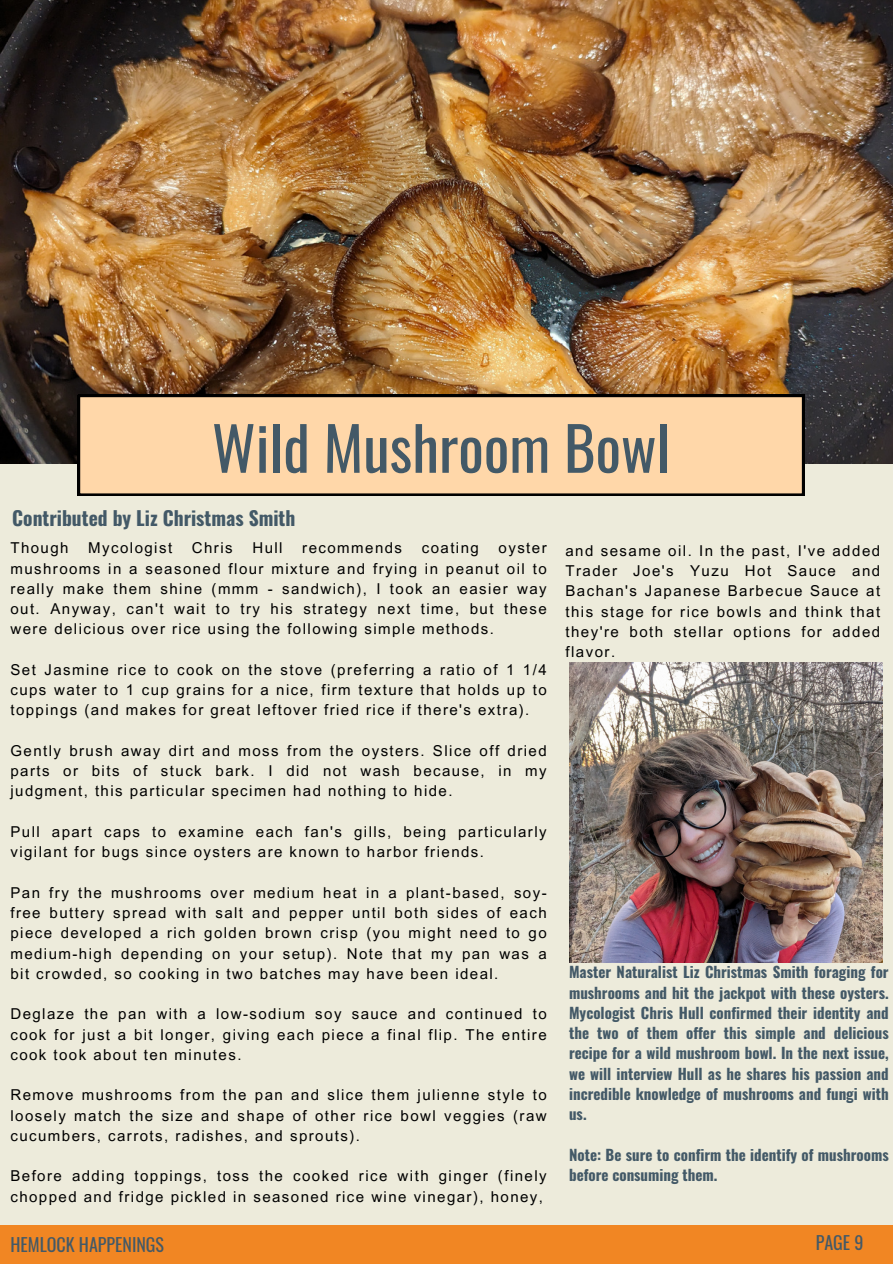
<style>
.page{position:relative;width:893px;height:1264px;background:#fff}
.page>*{position:absolute;margin:0;border:0;box-sizing:border-box;transform-origin:0 0}
.t1{font:60.15px "Oswald";color:#435967}
.t2{font:700 19.5px "Oswald";color:#435967}
.t3{font:18px "Oswald";color:#435967}
.t4{font:15px/20.2px "Arial MT Pro";letter-spacing:.095em;color:#000;text-align:justify}
.t5{font:700 15px/20.2px "Oswald";color:#435967;text-align:justify}
</style>
<div class="page">
<div style="left:0;top:0;width:892px;height:1263px;background:#edebdb"></div>
<div style="left:0;top:1224px;width:892px;height:39px;background:#f18623"></div>
<img style="left:0;top:0;width:892px;height:464px">
<div style="left:78px;top:395px;width:726px;height:100px;background:#ffd7a9"></div>
<img style="left:569px;top:662px;width:312px;height:300px">
<h1 class="t1" style="left:212px;top:401px;width:460px">Wild Mushroom Bowl</h1>
<h2 class="t2" style="left:12px;top:503px;width:284px">Contributed by Liz Christmas Smith</h2>
<p class="t4" style="left:10px;top:540px;width:60px">Though</p>
<p class="t4" style="left:88px;top:540px;width:85px">Mycologist</p>
<p class="t4" style="left:192px;top:540px;width:42px">Chris</p>
<p class="t4" style="left:252px;top:540px;width:32px">Hull</p>
<p class="t4" style="left:302px;top:540px;width:101px">recommends</p>
<p class="t4" style="left:422px;top:540px;width:59px">coating</p>
<p class="t4" style="left:10px;top:540px;width:537px;text-indent:488px">oyster mushrooms in a seasoned flour mixture and frying in peanut oil to really make them shine (mmm - sandwich), I took an easier way out. Anyway, can't wait to try his strategy next time, but these were delicious over rice using the following simple methods.</p>
<p class="t4" style="left:10px;top:661px;width:537px">Set Jasmine rice to cook on the stove (preferring a ratio of 1 1/4 cups water to 1 cup grains for a nice, firm texture that holds up to toppings (and makes for great leftover fried rice if there's extra).</p>
<p class="t4" style="left:10px;top:742px;width:537px">Gently brush away dirt and moss from the oysters. Slice off dried parts or bits of stuck bark. I did not wash because, in my judgment, this particular specimen had nothing to hide.</p>
<p class="t4" style="left:10px;top:823px;width:537px">Pull apart caps to examine each fan's gills, being particularly vigilant for bugs since oysters are known to harbor friends.</p>
<p class="t4" style="left:10px;top:884px;width:537px">Pan fry the mushrooms over medium heat in a plant-based, soy&shy;free buttery spread with salt and pepper until both sides of each piece developed a rich golden brown crisp (you might need to go medium-high depending on your setup). Note that my pan was a bit crowded, so cooking in two batches may have been ideal.</p>
<p class="t4" style="left:10px;top:1005px;width:537px">Deglaze the pan with a low-sodium soy sauce and continued to cook for just a bit longer, giving each piece a final flip. The entire cook took about ten minutes.</p>
<p class="t4" style="left:10px;top:1086px;width:537px">Remove mushrooms from the pan and slice them julienne style to loosely match the size and shape of other rice bowl veggies (raw cucumbers, carrots, radishes, and sprouts).</p>
<p class="t4" style="left:10px;top:1167px;width:537px">Before adding toppings, toss the cooked rice with ginger (finely chopped and fridge pickled in seasoned rice wine vinegar), honey,</p>
<p class="t4" style="left:565px;top:542px;width:316px">and sesame oil. In the past, I've added Trader Joe's Yuzu Hot Sauce and Bachan's Japanese Barbecue Sauce at this stage for rice bowls and think that they're both stellar options for added flavor.</p>
<p class="t5" style="left:569px;top:961px;width:321px">Master Naturalist Liz Christmas Smith foraging for mushrooms and hit the jackpot with these oysters.<br>Mycologist Chris Hull confirmed their identity and the two of them offer this simple and delicious recipe for a wild mushroom bowl. In the next issue, we will interview Hull as he shares his passion and incredible knowledge of mushrooms and fungi with us.</p>
<p class="t5" style="left:569px;top:1143px;width:321px">Note: Be sure to confirm the identify of mushrooms before consuming them.</p>
<p class="t3" style="left:10px;top:1230px;width:155px">HEMLOCK HAPPENINGS</p>
<p class="t3" style="left:815px;top:1228px;width:49px">PAGE 9</p>
</div>
